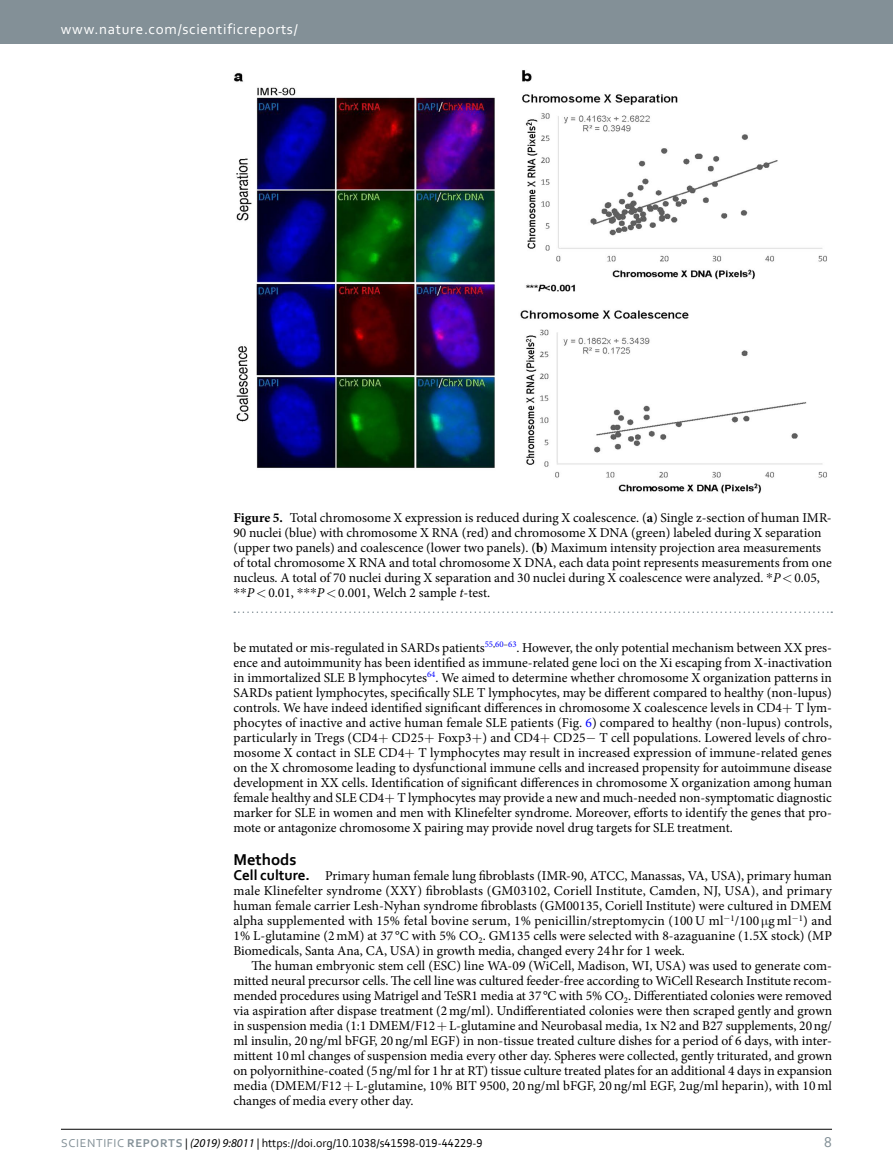
<style>
.page{position:relative;width:893px;height:1174px;background:#fff}
.page>*{position:absolute;margin:0;border:0;box-sizing:border-box;transform-origin:0 0}
.t1{font:16.5px "Corbel Bold 2";color:#000}
.t2{font:15px "Corbel 2";letter-spacing:.045em;color:#fff}
.t3{font:15px "Corbel 2";color:#839097}
.t4{font:13.5px/15px "Minion Pro";color:#000;text-align:justify}
.t5{font:12px "Corbel";color:#000}
.s1{font-weight:700}
.s2{font-family:"STIX General"}
.s3{font-style:italic}
.s4{color:#00f}
.s5{font-family:"Corbel Bold 2";font-size:15px}
.s6{font-family:"Corbel 2";color:#839097}
.s7{font-family:"Corbel Bold 2";color:#839097}
.s8{font-family:"Corbel 2"}
.s9{font-family:"Myriad Pro";font-style:italic}
</style>
<div class="page">
<hr style="left:61px;top:1129px;width:771px;height:1px;background:#000">
<div style="left:0;top:0;width:893px;height:43px;background:#839097"></div>
<img style="left:233px;top:70px;width:594px;height:424px">
<svg style="left:234px;top:611px;width:598px;height:2px"></svg>
<p class="t2" style="left:61px;top:19px;width:238px">www.nature.com/scientificreports/</p>
<p class="t4" style="left:233px;top:510px;width:600px;text-align:left"><span class="s1">Figure 5.</span> Total chromosome X expression is reduced during X coalescence. (<span class="s1">a</span>) Single z-section of human IMR-90 nuclei (blue) with chromosome X RNA (red) and chromosome X DNA (green) labeled during X separation (upper two panels) and coalescence (lower two panels). (<span class="s1">b</span>) Maximum intensity projection area measurements of total chromosome X RNA and total chromosome X DNA, each data point represents measurements from one nucleus. A total of 70 nuclei during X separation and 30 nuclei during X coalescence were analyzed. <span class="s2">*</span><span class="s3">P</span> 0.05, <span class="s2">**</span><span class="s3">P</span> 0.01, <span class="s2">***</span><span class="s3">P</span> 0.001, Welch 2 sample <span class="s3">t</span>-test.</p>
<p class="t4" style="left:233px;top:640px;width:600px">be mutated or mis-regulated in SARDs patients<sup>55</sup><sup>,</sup><sup>60</sup><sup>–</sup><sup>63</sup>. However, the only potential mechanism between XX pres&shy;ence and autoimmunity has been identified as immune-related gene loci on the Xi escaping from X-inactivation in immortalized SLE B lymphocytes<sup>64</sup>. We aimed to determine whether chromosome X organization patterns in SARDs patient lymphocytes, specifically SLE T lymphocytes, may be different compared to healthy (non-lupus) controls. We have indeed identified significant differences in chromosome X coalescence levels in CD4 T lym&shy;phocytes of inactive and active human female SLE patients (Fig. <span class="s4">6</span>) compared to healthy (non-lupus) controls, particularly in Tregs (CD4 CD25 Foxp3 ) and CD4 CD25− T cell populations. Lowered levels of chro&shy;mosome X contact in SLE CD4 T lymphocytes may result in increased expression of immune-related genes on the X chromosome leading to dysfunctional immune cells and increased propensity for autoimmune disease development in XX cells. Identification of significant differences in chromosome X organization among human female healthy and SLE CD4 T lymphocytes may provide a new and much-needed non-symptomatic diagnostic marker for SLE in women and men with Klinefelter syndrome. Moreover, efforts to identify the genes that pro&shy;mote or antagonize chromosome X pairing may provide novel drug targets for SLE treatment.</p>
<p class="t1" style="left:233px;top:849px;width:64px">Methods</p>
<p class="t4" style="left:233px;top:868px;width:600px"><span class="s5">Cell culture.</span> Primary human female lung fibroblasts (IMR-90, ATCC, Manassas, VA, USA), primary human male Klinefelter syndrome (XXY) fibroblasts (GM03102, Coriell Institute, Camden, NJ, USA), and primary human female carrier Lesh-Nyhan syndrome fibroblasts (GM00135, Coriell Institute) were cultured in DMEM alpha supplemented with 15% fetal bovine serum, 1% penicillin/streptomycin (100 U ml−<sup>1</sup>/100 g ml−<sup>1</sup>) and 1% L-glutamine (2mM) at 37 °C with 5% CO<sub>2</sub>. GM135 cells were selected with 8-azaguanine (1.5X stock) (MP Biomedicals, Santa Ana, CA, USA) in growth media, changed every 24hr for 1 week.</p>
<p class="t4" style="left:233px;top:958px;width:600px;text-indent:18px">The human embryonic stem cell (ESC) line WA-09 (WiCell, Madison, WI, USA) was used to generate com&shy;mitted neural precursor cells. The cell line was cultured feeder-free according to WiCell Research Institute recom&shy;mended procedures using Matrigel and TeSR1 media at 37°C with 5% CO<sub>2</sub>. Differentiated colonies were removed via aspiration after dispase treatment (2mg/ml). Undifferentiated colonies were then scraped gently and grown in suspension media (1:1 DMEM/F12 L-glutamine and Neurobasal media, 1x N2 and B27 supplements, 20ng/ ml insulin, 20ng/ml bFGF, 20ng/ml EGF) in non-tissue treated culture dishes for a period of 6 days, with inter&shy;mittent 10ml changes of suspension media every other day. Spheres were collected, gently triturated, and grown on polyornithine-coated (5ng/ml for 1hr at RT) tissue culture treated plates for an additional 4 days in expansion media (DMEM/F12 L-glutamine, 10% BIT 9500, 20ng/ml bFGF, 20ng/ml EGF, 2ug/ml heparin), with 10ml changes of media every other day.</p>
<p class="t5" style="left:61px;top:1135px;width:423px"><span class="s6">Scientific</span> <span class="s7">Reports</span> <span class="s8">|</span> <span class="s9">(2019) 9:8011</span> <span class="s8">|</span> https://doi.org/10.1038/s41598-019-44229-9</p>
<p class="t3" style="left:824px;top:1132px;width:9px">8</p>
</div>
